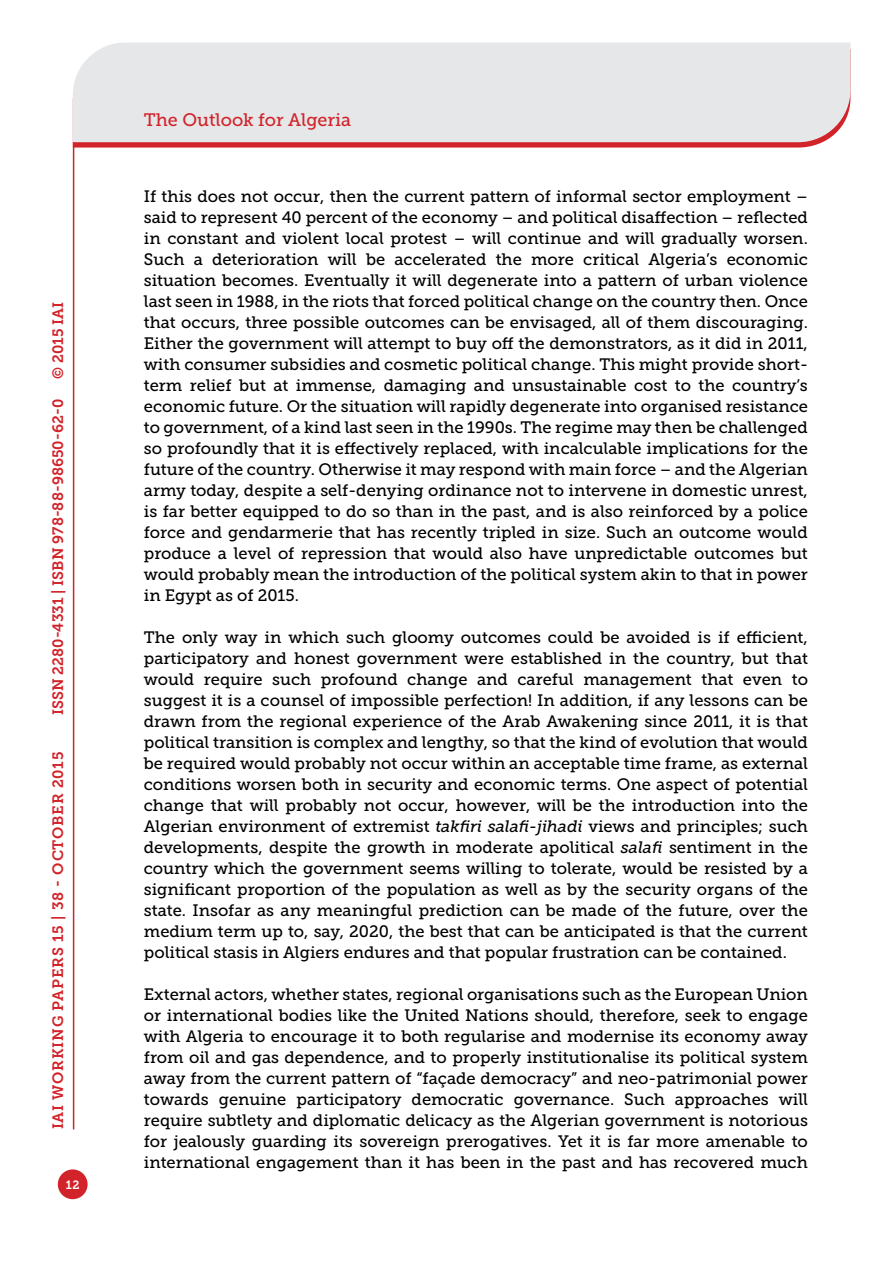
<style>
.page{position:relative;width:893px;height:1263px;background:#fff}
.page>*{position:absolute;margin:0;border:0;box-sizing:border-box;transform-origin:0 0}
.t1{font:18px "Museo Slab 500";color:#d2232a}
.t2{font:16.5px/21px "Museo Slab 500";color:#000;text-align:justify}
.t3{font:15px "Museo Slab 700";color:#d2232a}
.t4{font:15px "Museo Slab 700";letter-spacing:.05em;color:#d2232a}
.t5{font:12px "Museo Slab 700";color:#fff}
.s1{font-style:italic}
</style>
<div class="page">
<svg style="left:74px;top:142px;width:749px;height:6px;background:#d63d43"></svg>
<div style="left:73px;top:43px;width:777px;height:99px;background:#e6e7e8"></div>
<div style="left:58px;top:1169px;width:30px;height:30px;background:#d2232a;border-radius:50%"></div>
<hr style="left:73px;top:142px;width:1px;height:987px;background:#d2232a">
<p class="t3" style="left:50px;top:379px;width:78px;rotate:-90deg">© 2015 IAI</p>
<p class="t3" style="left:49px;top:715px;width:317px;rotate:-90deg">ISSN 2280-4331 | ISBN 978-88-98650-62-0</p>
<p class="t4" style="left:50px;top:1129px;width:379px;rotate:-90deg">IAI WORKING PAPERS 15 | 38 - OCTOBER 2015</p>
<p class="t5" style="left:66px;top:1178px;width:15px">12</p>
<p class="t1" style="left:144px;top:110px;width:209px">The Outlook for Algeria</p>
<p class="t2" style="left:144px;top:186px;width:666px">If this does not occur, then the current pattern of informal sector employment – said to represent 40 percent of the economy – and political disaffection – reflected in constant and violent local protest – will continue and will gradually worsen.<br>Such a deterioration will be accelerated the more critical Algeria’s economic situation becomes. Eventually it will degenerate into a pattern of urban violence last seen in 1988, in the riots that forced political change on the country then. Once that occurs, three possible outcomes can be envisaged, all of them discouraging.<br>Either the government will attempt to buy off the demonstrators, as it did in 2011, with consumer subsidies and cosmetic political change. This might provide short&shy;term relief but at immense, damaging and unsustainable cost to the country’s economic future. Or the situation will rapidly degenerate into organised resistance to government, of a kind last seen in the 1990s. The regime may then be challenged so profoundly that it is effectively replaced, with incalculable implications for the future of the country. Otherwise it may respond with main force – and the Algerian army today, despite a self-denying ordinance not to intervene in domestic unrest, is far better equipped to do so than in the past, and is also reinforced by a police force and gendarmerie that has recently tripled in size. Such an outcome would produce a level of repression that would also have unpredictable outcomes but would probably mean the introduction of the political system akin to that in power in Egypt as of 2015.</p>
<p class="t2" style="left:144px;top:627px;width:666px">The only way in which such gloomy outcomes could be avoided is if efficient, participatory and honest government were established in the country, but that would require such profound change and careful management that even to suggest it is a counsel of impossible perfection! In addition, if any lessons can be drawn from the regional experience of the Arab Awakening since 2011, it is that political transition is complex and lengthy, so that the kind of evolution that would be required would probably not occur within an acceptable time frame, as external conditions worsen both in security and economic terms. One aspect of potential change that will probably not occur, however, will be the introduction into the Algerian environment of extremist <span class="s1">takfiri salafi-jihadi</span> views and principles; such developments, despite the growth in moderate apolitical <span class="s1">salafi</span> sentiment in the country which the government seems willing to tolerate, would be resisted by a significant proportion of the population as well as by the security organs of the state. Insofar as any meaningful prediction can be made of the future, over the medium term up to, say, 2020, the best that can be anticipated is that the current political stasis in Algiers endures and that popular frustration can be contained.</p>
<p class="t2" style="left:144px;top:984px;width:666px">External actors, whether states, regional organisations such as the European Union or international bodies like the United Nations should, therefore, seek to engage with Algeria to encourage it to both regularise and modernise its economy away from oil and gas dependence, and to properly institutionalise its political system away from the current pattern of “façade democracy” and neo-patrimonial power towards genuine participatory democratic governance. Such approaches will require subtlety and diplomatic delicacy as the Algerian government is notorious for jealously guarding its sovereign prerogatives. Yet it is far more amenable to international engagement than it has been in the past and has recovered much</p>
</div>
